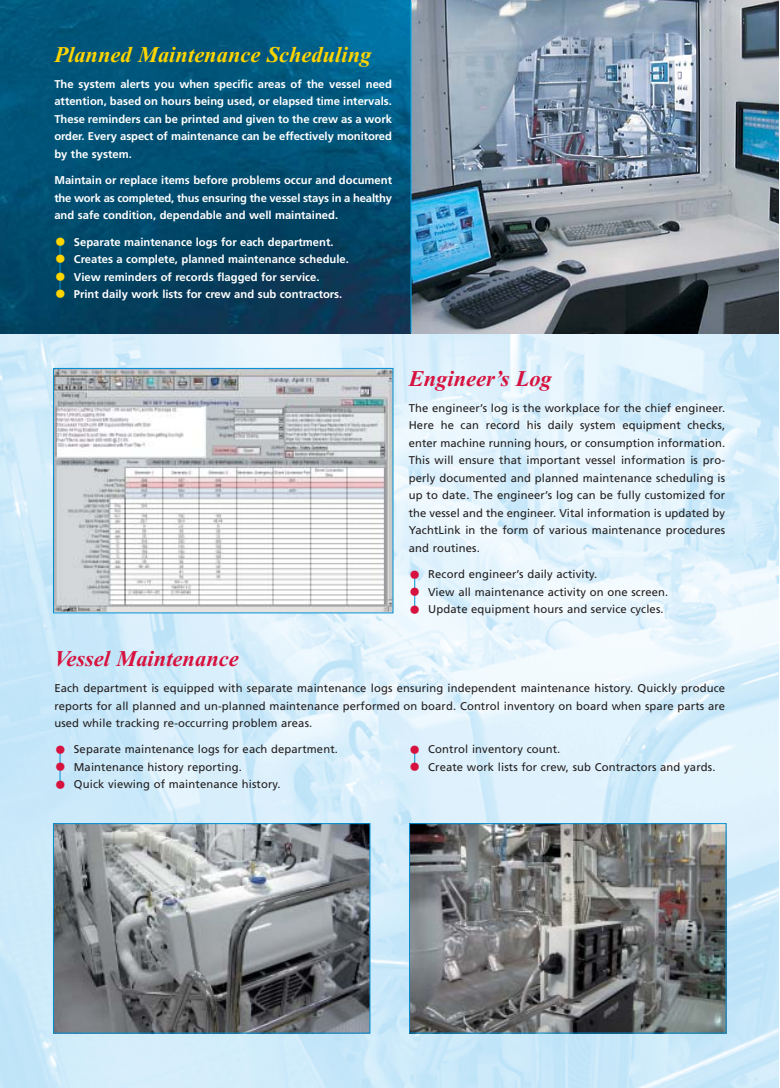
<style>
.page{position:relative;width:780px;height:1088px;background:#fff}
.page>*{position:absolute;margin:0;border:0;box-sizing:border-box;transform-origin:0 0}
.t1{font:italic 700 22.5px "Times New Roman";color:#d7123e}
.t2{font:italic 700 22.5px "Times New Roman";color:#ffd500}
.t3{font:11.25px/17.5px "Frutiger";letter-spacing:.01em;color:#231f1f;text-align:justify}
.t4{font:700 11.25px/17.5px "Frutiger";color:#fff;text-align:justify}
.s1{font-weight:400;font-size:23.75px;color:#ffd500}
.s2{font-size:23.75px;color:#d7123e}
</style>
<div class="page">
<img style="left:0;top:333px;width:779px;height:755px">
<svg style="left:0;top:0;width:411px;height:333px;background:#024e71"></svg>
<img style="left:411px;top:0;width:368px;height:333px">
<hr style="left:411px;top:1px;width:1px;height:332px;background:#00adef">
<hr style="left:60px;top:241px;width:1px;height:53px;background:#008fd5">
<img style="left:55px;top:370px;width:336px;height:241px">
<div style="left:53px;top:368px;width:340px;height:245px;border:1px solid #008fd5"></div>
<img style="left:55px;top:825px;width:313px;height:206px">
<div style="left:53px;top:823px;width:317px;height:210px;border:1px solid #008fd5"></div>
<img style="left:411px;top:825px;width:313px;height:206px">
<div style="left:409px;top:823px;width:317px;height:210px;border:1px solid #008fd5"></div>
<hr style="left:60px;top:749px;width:1px;height:36px;background:#008fd5">
<hr style="left:414px;top:573px;width:1px;height:37px;background:#008fd5">
<svg style="left:414px;top:748px;width:1px;height:19px"></svg>
<h1 class="t2" style="left:54px;top:44px;width:319px">Planned Maintenance Scheduling</h1>
<p class="t4" style="left:54px;top:77px;width:339px">The system alerts you when specific areas of the vessel need attention, based on hours being used, or elapsed time intervals.<br>These reminders can be printed and given to the crew as a work order. Every aspect of maintenance can be effectively monitored by the system.</p>
<p class="t4" style="left:54px;top:173px;width:339px">Maintain or replace items before problems occur and document the work as completed, thus ensuring the vessel stays in a healthy and safe condition, dependable and well maintained.</p>
<p class="t4" style="left:54px;top:234px;width:281px"><span class="s1">•</span> Separate maintenance logs for each department.</p>
<p class="t4" style="left:54px;top:252px;width:296px"><span class="s1">•</span> Creates a complete, planned maintenance schedule.</p>
<p class="t4" style="left:54px;top:269px;width:267px"><span class="s1">•</span> View reminders of records flagged for service.</p>
<p class="t4" style="left:54px;top:287px;width:290px"><span class="s1">•</span> Print daily work lists for crew and sub contractors.</p>
<h1 class="t1" style="left:409px;top:368px;width:144px">Engineer’s Log</h1>
<p class="t3" style="left:409px;top:401px;width:318px">The engineer’s log is the workplace for the chief engineer.<br>Here he can record his daily system equipment checks, enter machine running hours, or consumption information.<br>This will ensure that important vessel information is pro&shy;perly documented and planned maintenance scheduling is up to date. The engineer’s log can be fully customized for the vessel and the engineer. Vital information is updated by YachtLink in the form of various maintenance procedures and routines.</p>
<p class="t3" style="left:409px;top:567px;width:190px"><span class="s2">•</span> Record engineer’s daily activity.</p>
<p class="t3" style="left:409px;top:584px;width:261px"><span class="s2">•</span> View all maintenance activity on one screen.</p>
<p class="t3" style="left:409px;top:602px;width:256px"><span class="s2">•</span> Update equipment hours and service cycles.</p>
<h1 class="t1" style="left:54px;top:648px;width:186px">Vessel Maintenance</h1>
<p class="t3" style="left:54px;top:681px;width:672px">Each department is equipped with separate maintenance logs ensuring independent maintenance history. Quickly produce reports for all planned and un-planned maintenance performed on board. Control inventory on board when spare parts are used while tracking re-occurring problem areas.</p>
<p class="t3" style="left:54px;top:742px;width:285px"><span class="s2">•</span> Separate maintenance logs for each department.</p>
<p class="t3" style="left:54px;top:759px;width:189px"><span class="s2">•</span> Maintenance history reporting.</p>
<p class="t3" style="left:54px;top:777px;width:228px"><span class="s2">•</span> Quick viewing of maintenance history.</p>
<p class="t3" style="left:409px;top:742px;width:153px"><span class="s2">•</span> Control inventory count.</p>
<p class="t3" style="left:409px;top:759px;width:308px"><span class="s2">•</span> Create work lists for crew, sub Contractors and yards.</p>
</div>
